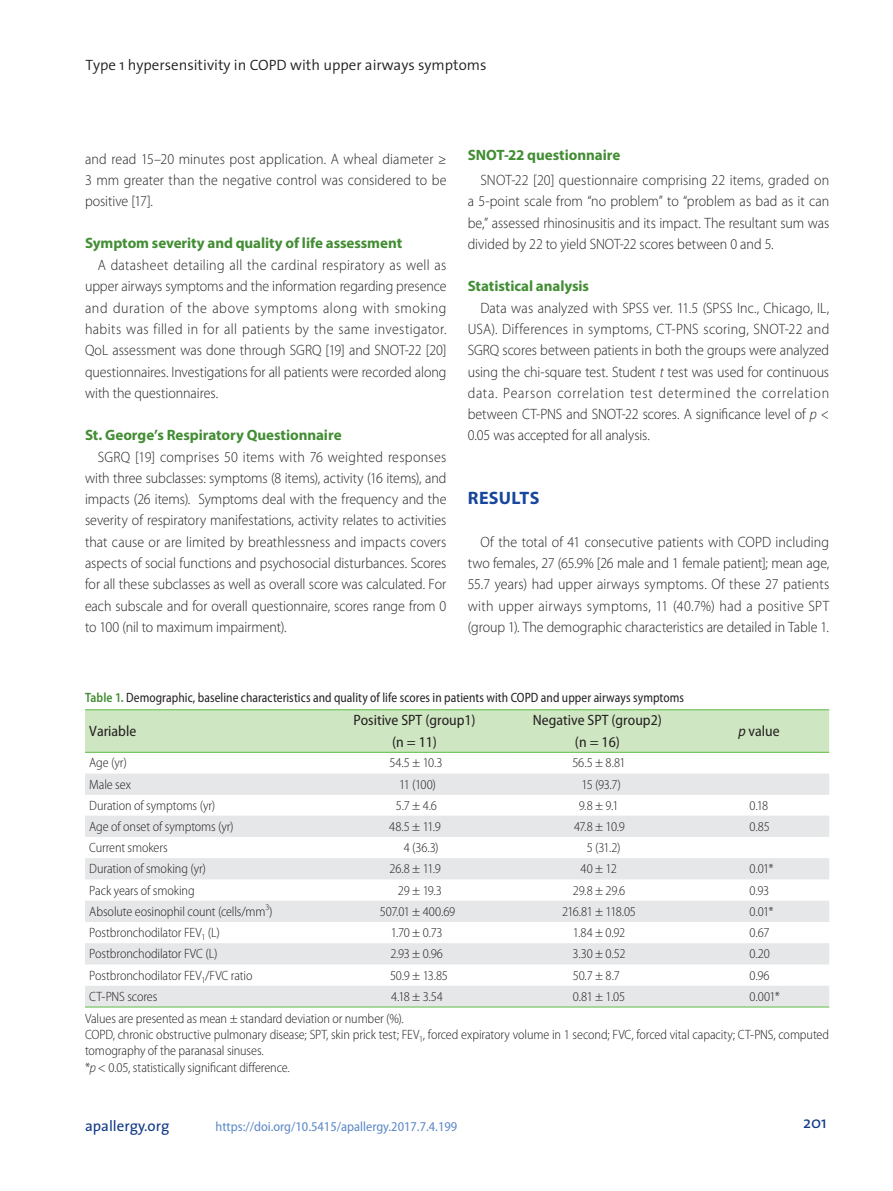
<style>
.page{position:relative;width:893px;height:1191px;background:#fff}
.page>*{position:absolute;margin:0;border:0;box-sizing:border-box;transform-origin:0 0}
._1_파랑색_제목{font:700 18px "Myriad Pro";letter-spacing:.02em;color:#18469d}
.t1{font:16.5px "The Sans";color:#103987}
.본문{font:300 15px/21.3px "Myriad Pro";letter-spacing:-.005em;color:#231f20;text-align:justify;scale:.93 1}
._2_초록색제목{font:700 15px "Myriad Pro";letter-spacing:-.005em;color:#428d33}
.테이블첫줄{font:semi-condensed 15px "Myriad Pro";color:#231f20}
.t2{font:300 15px "The Sans";color:#231f20}
.t3{font:15px "The Sans";color:#103987}
.테이블{font:300 semi-condensed 13.5px/16.2px "Myriad Pro";letter-spacing:-.01em;color:#231f20}
.테이블제목{font:semi-condensed 13.5px "Myriad Pro";letter-spacing:.005em;color:#231f20;scale:.93 1}
.t4{font:semi-condensed 13.5px "Myriad Pro";color:#5d88c6}
.테이블-2{font:300 semi-condensed 13.5px "Myriad Pro";letter-spacing:-.05em;color:#231f20}
.s1{font-style:italic}
.s2{font-weight:600;color:#428d33}
.s3{font-style:italic;font-stretch:normal}
</style>
<div class="page">
<div style="left:85px;top:710px;width:744px;height:42px;background:#cee6c1"></div>
<svg style="left:85px;top:773px;width:744px;height:233px;fill:#e6e7e9"></svg>
<hr style="left:85px;top:709px;width:238px;height:1px;background:#60bb46">
<hr style="left:85px;top:752px;width:238px;height:1px;background:#60bb46">
<hr style="left:323px;top:709px;width:183px;height:1px;background:#60bb46">
<hr style="left:506px;top:709px;width:183px;height:1px;background:#60bb46">
<hr style="left:689px;top:709px;width:140px;height:1px;background:#60bb46">
<hr style="left:689px;top:752px;width:140px;height:1px;background:#60bb46">
<hr style="left:323px;top:752px;width:183px;height:1px;background:#60bb46">
<hr style="left:506px;top:752px;width:183px;height:1px;background:#60bb46">
<hr style="left:85px;top:1006px;width:238px;height:1px;background:#60bb46">
<hr style="left:323px;top:1006px;width:183px;height:1px;background:#60bb46">
<hr style="left:506px;top:1006px;width:183px;height:1px;background:#60bb46">
<hr style="left:689px;top:1006px;width:140px;height:1px;background:#60bb46">
<p class="t2" style="left:85px;top:52px;width:403px">Type 1 hypersensitivity in COPD with upper airways symptoms</p>
<p class="본문" style="left:85px;top:148px;width:390px">and read 15–20 minutes post application. A wheal diameter ≥ 3 mm greater than the negative control was considered to be positive [17].</p>
<p class="_2_초록색제목" style="left:85px;top:234px;width:319px">Symptom severity and quality of life assessment</p>
<p class="본문" style="left:85px;top:254px;width:390px;text-indent:13px">A datasheet detailing all the cardinal respiratory as well as upper airways symptoms and the information regarding presence and duration of the above symptoms along with smoking habits was filled in for all patients by the same investigator.<br>QoL assessment was done through SGRQ [19] and SNOT-22 [20] questionnaires. Investigations for all patients were recorded along with the questionnaires.</p>
<p class="_2_초록색제목" style="left:85px;top:425px;width:258px">St. George’s Respiratory Questionnaire</p>
<p class="본문" style="left:85px;top:446px;width:390px;text-indent:13px">SGRQ [19] comprises 50 items with 76 weighted responses with three subclasses: symptoms (8 items), activity (16 items), and impacts (26 items). Symptoms deal with the frequency and the severity of respiratory manifestations, activity relates to activities that cause or are limited by breathlessness and impacts covers aspects of social functions and psychosocial disturbances. Scores for all these subclasses as well as overall score was calculated. For each subscale and for overall questionnaire, scores range from 0 to 100 (nil to maximum impairment).</p>
<p class="_2_초록색제목" style="left:468px;top:145px;width:154px">SNOT-22 questionnaire</p>
<p class="본문" style="left:468px;top:169px;width:390px;text-indent:13px">SNOT-22 [20] questionnaire comprising 22 items, graded on a 5-point scale from “no problem” to “problem as bad as it can be,” assessed rhinosinusitis and its impact. The resultant sum was divided by 22 to yield SNOT-22 scores between 0 and 5.</p>
<p class="_2_초록색제목" style="left:468px;top:276px;width:123px">Statistical analysis</p>
<p class="본문" style="left:468px;top:297px;width:390px;text-indent:13px">Data was analyzed with SPSS ver. 11.5 (SPSS Inc., Chicago, IL, USA). Differences in symptoms, CT-PNS scoring, SNOT-22 and SGRQ scores between patients in both the groups were analyzed using the chi-square test. Student <span class="s1">t</span> test was used for continuous data. Pearson correlation test determined the correlation between CT-PNS and SNOT-22 scores. A significance level of <span class="s1">p</span> &lt; 0.05 was accepted for all analysis.</p>
<p class="_1_파랑색_제목" style="left:468px;top:486px;width:73px">RESULTS</p>
<p class="본문" style="left:468px;top:531px;width:390px;text-indent:13px">Of the total of 41 consecutive patients with COPD including two females, 27 (65.9% [26 male and 1 female patient]; mean age, 55.7 years) had upper airways symptoms. Of these 27 patients with upper airways symptoms, 11 (40.7%) had a positive SPT (group 1). The demographic characteristics are detailed in Table 1.</p>
<p class="테이블제목" style="left:85px;top:689px;width:645px"><span class="s2">Table 1.</span> Demographic, baseline characteristics and quality of life scores in patients with COPD and upper airways symptoms</p>
<p class="테이블첫줄" style="left:89px;top:722px;width:48px">Variable</p>
<p class="테이블첫줄" style="left:353px;top:711px;width:124px">Positive SPT (group1)</p>
<p class="테이블첫줄" style="left:533px;top:711px;width:130px">Negative SPT (group2)</p>
<p class="테이블첫줄" style="left:392px;top:732px;width:46px">(n = 11)</p>
<p class="테이블첫줄" style="left:575px;top:732px;width:46px">(n = 16)</p>
<p class="테이블첫줄" style="left:738px;top:722px;width:43px"><span class="s3">p</span> value</p>
<p class="테이블" style="left:89px;top:755px;width:39px">Age (yr)</p>
<p class="테이블" style="left:390px;top:755px;width:54px">54.5 ± 10.3</p>
<p class="테이블" style="left:572px;top:755px;width:55px">56.5 ± 8.81</p>
<p class="테이블" style="left:89px;top:776px;width:43px">Male sex</p>
<p class="테이블" style="left:399px;top:776px;width:38px">11 (100)</p>
<p class="테이블" style="left:581px;top:776px;width:41px">15 (93.7)</p>
<p class="테이블" style="left:89px;top:797px;width:128px">Duration of symptoms (yr)</p>
<p class="테이블" style="left:396px;top:797px;width:43px">5.7 ± 4.6</p>
<p class="테이블" style="left:579px;top:797px;width:41px">9.8 ± 9.1</p>
<p class="테이블" style="left:750px;top:797px;width:20px">0.18</p>
<p class="테이블" style="left:89px;top:818px;width:146px">Age of onset of symptoms (yr)</p>
<p class="테이블" style="left:389px;top:818px;width:53px">48.5 ± 11.9</p>
<p class="테이블" style="left:574px;top:818px;width:52px">47.8 ± 10.9</p>
<p class="테이블" style="left:750px;top:818px;width:22px">0.85</p>
<p class="테이블" style="left:89px;top:839px;width:80px">Current smokers</p>
<p class="테이블" style="left:404px;top:839px;width:36px">4 (36.3)</p>
<p class="테이블" style="left:587px;top:839px;width:35px">5 (31.2)</p>
<p class="테이블" style="left:89px;top:860px;width:118px">Duration of smoking (yr)</p>
<p class="테이블" style="left:390px;top:860px;width:53px">26.8 ± 11.9</p>
<p class="테이블" style="left:580px;top:860px;width:38px">40 ± 12</p>
<p class="테이블" style="left:750px;top:860px;width:26px">0.01*</p>
<p class="테이블" style="left:89px;top:882px;width:107px">Pack years of smoking</p>
<p class="테이블" style="left:398px;top:882px;width:45px">29 ± 19.3</p>
<p class="테이블" style="left:573px;top:882px;width:54px">29.8 ± 29.6</p>
<p class="테이블" style="left:750px;top:882px;width:21px">0.93</p>
<p class="테이블" style="left:89px;top:903px;width:185px">Absolute eosinophil count (cells/mm<sup>3</sup>)</p>
<p class="테이블" style="left:380px;top:903px;width:77px">507.01 ± 400.69</p>
<p class="테이블-2" style="left:562px;top:903px;width:75px">216.81 ± 118.05</p>
<p class="테이블" style="left:750px;top:903px;width:26px">0.01*</p>
<p class="테이블" style="left:89px;top:924px;width:132px">Postbronchodilator FEV<sub>1</sub> (L)</p>
<p class="테이블" style="left:391px;top:924px;width:53px">1.70 ± 0.73</p>
<p class="테이블" style="left:573px;top:924px;width:54px">1.84 ± 0.92</p>
<p class="테이블" style="left:750px;top:924px;width:21px">0.67</p>
<p class="테이블" style="left:89px;top:945px;width:130px">Postbronchodilator FVC (L)</p>
<p class="테이블" style="left:390px;top:945px;width:54px">2.93 ± 0.96</p>
<p class="테이블" style="left:573px;top:945px;width:55px">3.30 ± 0.52</p>
<p class="테이블" style="left:750px;top:945px;width:22px">0.20</p>
<p class="테이블" style="left:89px;top:967px;width:165px">Postbronchodilator FEV<sub>1</sub>/FVC ratio</p>
<p class="테이블" style="left:390px;top:967px;width:59px">50.9 ± 13.85</p>
<p class="테이블" style="left:573px;top:967px;width:49px">50.7 ± 8.7</p>
<p class="테이블" style="left:750px;top:967px;width:22px">0.96</p>
<p class="테이블" style="left:89px;top:988px;width:70px">CT-PNS scores</p>
<p class="테이블" style="left:391px;top:988px;width:53px">4.18 ± 3.54</p>
<p class="테이블" style="left:573px;top:988px;width:54px">0.81 ± 1.05</p>
<p class="테이블" style="left:750px;top:988px;width:32px">0.001*</p>
<p class="테이블" style="left:85px;top:1010px;width:320px">Values are presented as mean ± standard deviation or number (%).</p>
<p class="테이블" style="left:85px;top:1026px;width:746px">COPD, chronic obstructive pulmonary disease; SPT, skin prick test; FEV<sub>1</sub>, forced expiratory volume in 1 second; FVC, forced vital capacity; CT-PNS, computed tomography of the paranasal sinuses.</p>
<p class="테이블" style="left:85px;top:1058px;width:206px">*<span class="s1">p</span> &lt; 0.05, statistically significant difference.</p>
<p class="t3" style="left:85px;top:1113px;width:86px">apallergy.org</p>
<p class="t4" style="left:216px;top:1118px;width:243px">https://doi.org/10.5415/apallergy.2017.7.4.199</p>
<p class="t1" style="left:803px;top:1109px;width:25px">201</p>
</div>
